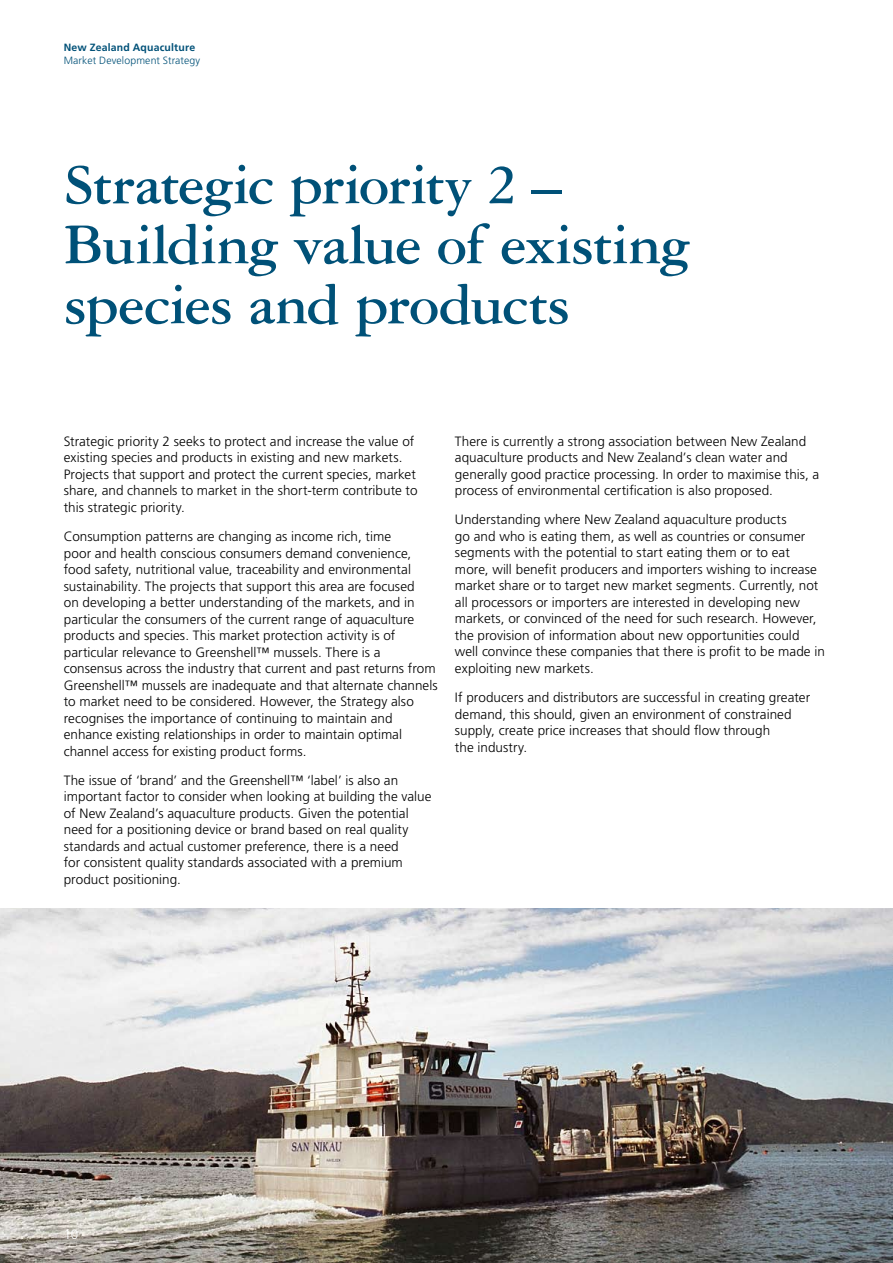
<style>
.page{position:relative;width:893px;height:1263px;background:#fff}
.page>*{position:absolute;margin:0;border:0;box-sizing:border-box;transform-origin:0 0}
.t1{font:700 60px/60px "Garamond Three";letter-spacing:-.02em;color:#005178}
.t2{font:300 13.5px/16.5px "Frutiger";color:#000}
.t3{font:300 13.5px "Frutiger";color:#fff}
.t4{font:300 10.5px "Frutiger";letter-spacing:.01em;color:#005178}
.t5{font:700 10.5px "Frutiger";letter-spacing:.015em;color:#005178}
</style>
<div class="page">
<img style="left:0;top:908px;width:893px;height:355px">
<p class="t5" style="left:64px;top:41px;width:133px">New Zealand Aquaculture</p>
<p class="t4" style="left:64px;top:54px;width:138px">Market Development Strategy</p>
<h1 class="t1" style="left:64px;top:154px;width:628px">Strategic priority 2 –<br>Building value of existing species and products</h1>
<p class="t2" style="left:64px;top:433px;width:355px">Strategic priority 2 seeks to protect and increase the value of existing species and products in existing and new markets.<br>Projects that support and protect the current species, market share, and channels to market in the short-term contribute to this strategic priority.</p>
<p class="t2" style="left:64px;top:528px;width:375px">Consumption patterns are changing as income rich, time<br>poor and health conscious consumers demand convenience, food safety, nutritional value, traceability and environmental sustainability. The projects that support this area are focused<br>on developing a better understanding of the markets, and in particular the consumers of the current range of aquaculture products and species. This market protection activity is of particular relevance to Greenshell™ mussels. There is a consensus across the industry that current and past returns from Greenshell™ mussels are inadequate and that alternate channels to market need to be considered. However, the Strategy also recognises the importance of continuing to maintain and enhance existing relationships in order to maintain optimal channel access for existing product forms.</p>
<p class="t2" style="left:64px;top:772px;width:369px">The issue of ‘brand’ and the Greenshell™ ‘label’ is also an important factor to consider when looking at building the value of New Zealand’s aquaculture products. Given the potential need for a positioning device or brand based on real quality standards and actual customer preference, there is a need<br>for consistent quality standards associated with a premium product positioning.</p>
<p class="t2" style="left:455px;top:433px;width:366px">There is currently a strong association between New Zealand aquaculture products and New Zealand’s clean water and generally good practice processing. In order to maximise this, a process of environmental certification is also proposed.</p>
<p class="t2" style="left:455px;top:511px;width:371px">Understanding where New Zealand aquaculture products<br>go and who is eating them, as well as countries or consumer segments with the potential to start eating them or to eat more, will benefit producers and importers wishing to increase market share or to target new market segments. Currently, not all processors or importers are interested in developing new markets, or convinced of the need for such research. However, the provision of information about new opportunities could well convince these companies that there is profit to be made in exploiting new markets.</p>
<p class="t2" style="left:455px;top:689px;width:357px">If producers and distributors are successful in creating greater demand, this should, given an environment of constrained supply, create price increases that should flow through<br>the industry.</p>
<p class="t3" style="left:64px;top:1227px;width:16px">10</p>
</div>
